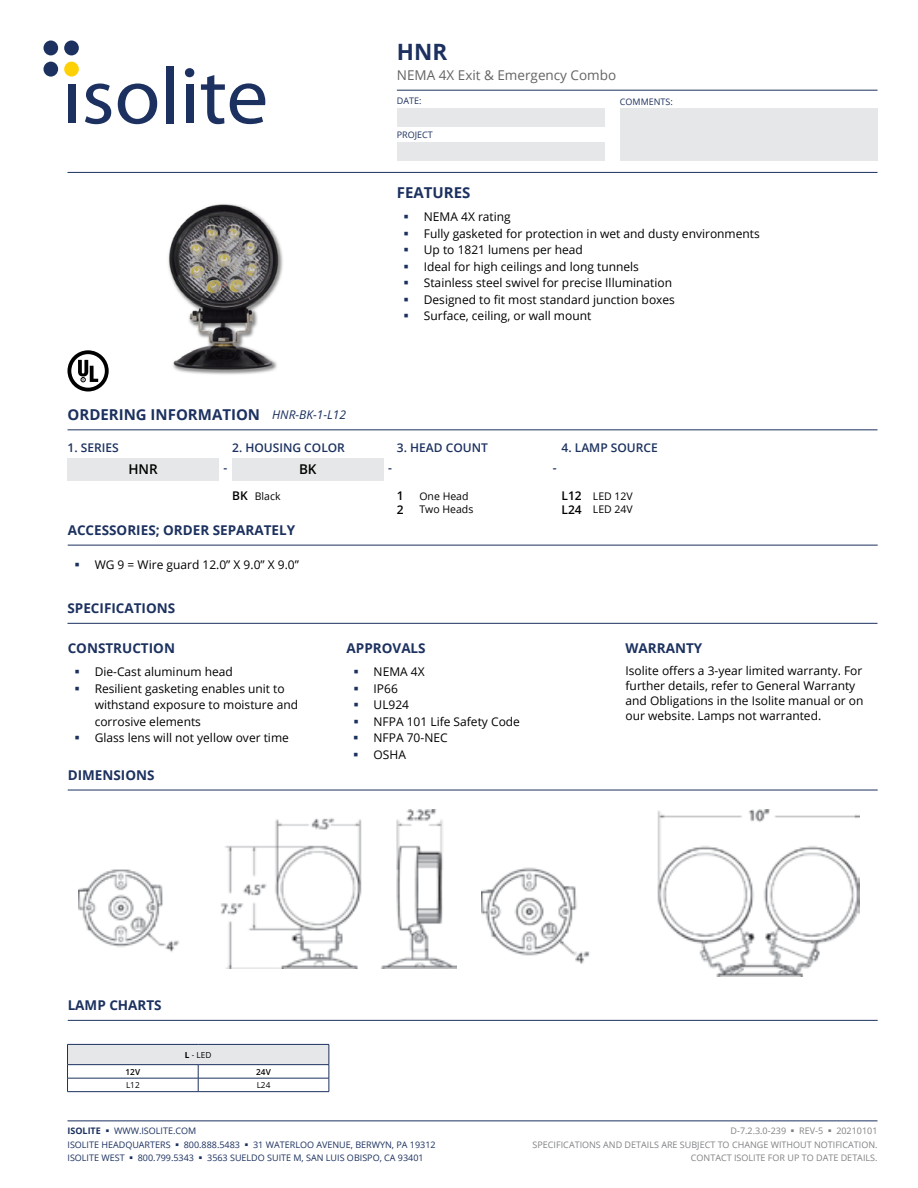
<style>
.page{position:relative;width:918px;height:1188px;background:#fff}
.page>*{position:absolute;margin:0;border:0;box-sizing:border-box;transform-origin:0 0}
.t1{font:700 22.5px "Open Sans";color:#1c315f}
.t2{font:700 15px "Open Sans";color:#1c315f}
.t3{font:700 13.5px "Open Sans";color:#1c315f}
.t4{font:13.5px "Open Sans";color:#636466}
.t5{font:600 13.5px "Open Sans";color:#000}
.t6{font:12px/16.5px "Open Sans";color:#000}
.t7{font:600 12px "Open Sans";color:#1c315f}
.t8{font:600 12px "Open Sans";color:#000}
.t9{font:10.5px/13.6px "Open Sans";color:#000}
.t10{font:9px/13.5px "Open Sans";color:#1c315f}
.t11{font:9px/13.5px "Open Sans";color:#808285;text-align:right}
.t12{font:8.25px "Open Sans";color:#000}
.t13{font:600 8.25px "Open Sans";color:#000}
.s1{font-weight:400;font-style:italic;font-size:12px}
.s2{font-weight:600;font-size:12px}
.s3{font-weight:700}
</style>
<div class="page">
<div style="left:397px;top:108px;width:208px;height:19px;background:#e6e7e8"></div>
<div style="left:397px;top:142px;width:208px;height:19px;background:#e6e7e8"></div>
<div style="left:620px;top:108px;width:258px;height:53px;background:#e6e7e8"></div>
<hr style="left:397px;top:90px;width:481px;height:1px;background:#1c315f">
<hr style="left:68px;top:172px;width:810px;height:1px;background:#1c315f">
<div style="left:68px;top:84px;width:7px;height:39px;background:#1c315f"></div>
<svg style="left:85px;top:84px;width:26px;height:40px"></svg>
<svg style="left:118px;top:84px;width:39px;height:40px"></svg>
<div style="left:166px;top:66px;width:8px;height:57px;background:#1c315f"></div>
<div style="left:185px;top:68px;width:9px;height:9px;background:#1c315f;border-radius:50%"></div>
<div style="left:186px;top:84px;width:7px;height:39px;background:#1c315f"></div>
<svg style="left:201px;top:75px;width:64px;height:49px"></svg>
<div style="left:44px;top:40px;width:14px;height:15px;background:#1c315f;border-radius:50%"></div>
<div style="left:64px;top:40px;width:15px;height:15px;background:#1c315f;border-radius:50%"></div>
<div style="left:44px;top:62px;width:14px;height:15px;background:#1c315f;border-radius:50%"></div>
<div style="left:64px;top:62px;width:15px;height:15px;background:#fed107;border-radius:50%"></div>
<hr style="left:68px;top:1120px;width:810px;height:1px;background:#1c315f">
<hr style="left:68px;top:429px;width:810px;height:1px;background:#1c315f">
<div style="left:68px;top:458px;width:151px;height:23px;background:#e6e7e8"></div>
<div style="left:232px;top:458px;width:151px;height:23px;background:#e6e7e8"></div>
<hr style="left:68px;top:545px;width:810px;height:1px;background:#1c315f">
<svg style="left:68px;top:350px;width:41px;height:41px"></svg>
<img style="left:168px;top:204px;width:115px;height:171px">
<hr style="left:68px;top:623px;width:810px;height:1px;background:#1c315f">
<hr style="left:68px;top:790px;width:810px;height:1px;background:#1c315f">
<hr style="left:68px;top:1020px;width:810px;height:1px;background:#1c315f">
<img style="left:78px;top:810px;width:379px;height:159px">
<img style="left:482px;top:810px;width:378px;height:166px">
<div style="left:120px;top:820px;width:81px;height:33px;background:#fff"></div>
<div style="left:525px;top:810px;width:80px;height:33px;background:#fff"></div>
<div style="left:68px;top:1044px;width:261px;height:21px;background:#e6e7e8"></div>
<hr style="left:198px;top:1091px;width:131px;height:1px;background:#1c315f">
<hr style="left:198px;top:1078px;width:131px;height:1px;background:#1c315f">
<hr style="left:67px;top:1078px;width:131px;height:1px;background:#1c315f">
<svg style="left:198px;top:1065px;width:1px;height:26px"></svg>
<hr style="left:67px;top:1091px;width:131px;height:1px;background:#1c315f">
<hr style="left:67px;top:1044px;width:131px;height:1px;background:#1c315f">
<svg style="left:67px;top:1045px;width:1px;height:46px"></svg>
<hr style="left:198px;top:1044px;width:131px;height:1px;background:#1c315f">
<svg style="left:329px;top:1045px;width:1px;height:46px"></svg>
<hr style="left:67px;top:1064px;width:131px;height:1px;background:#1c315f">
<hr style="left:198px;top:1064px;width:131px;height:1px;background:#1c315f">
<h1 class="t1" style="left:397px;top:36px;width:52px">HNR</h1>
<p class="t4" style="left:397px;top:66px;width:221px">NEMA 4X Exit &amp; Emergency Combo</p>
<p class="t10" style="left:397px;top:93px;width:26px">DATE:</p>
<p class="t10" style="left:620px;top:95px;width:55px">COMMENTS:</p>
<p class="t10" style="left:397px;top:127px;width:38px">PROJECT</p>
<p class="t2" style="left:397px;top:182px;width:75px">FEATURES</p>
<p class="t6" style="left:424px;top:208px;width:338px">NEMA 4X rating<br>Fully gasketed for protection in wet and dusty environments Up to 1821 lumens per head<br>Ideal for high ceilings and long tunnels<br>Stainless steel swivel for precise Illumination<br>Designed to fit most standard junction boxes<br>Surface, ceiling, or wall mount</p>
<p class="t2" style="left:68px;top:404px;width:280px">ORDERING INFORMATION <span class="s1">HNR-BK-1-L12</span></p>
<p class="t7" style="left:68px;top:440px;width:53px">1. SERIES</p>
<p class="t7" style="left:232px;top:440px;width:114px">2. HOUSING COLOR</p>
<p class="t7" style="left:224px;top:460px;width:5px">-</p>
<p class="t7" style="left:388px;top:460px;width:5px">-</p>
<p class="t7" style="left:553px;top:460px;width:5px">-</p>
<p class="t7" style="left:397px;top:440px;width:92px">3. HEAD COUNT</p>
<p class="t7" style="left:562px;top:440px;width:98px">4. LAMP SOURCE</p>
<p class="t8" style="left:397px;top:488px;width:8px">1</p>
<p class="t9" style="left:419px;top:489px;width:51px">One Head</p>
<p class="t8" style="left:397px;top:501px;width:8px">2</p>
<p class="t9" style="left:419px;top:503px;width:55px">Two Heads</p>
<p class="t5" style="left:128px;top:460px;width:31px">HNR</p>
<p class="t5" style="left:299px;top:460px;width:19px">BK</p>
<p class="t9" style="left:562px;top:489px;width:73px"><span class="s2">L12</span> LED 12V<br><span class="s2">L24</span> LED 24V</p>
<p class="t9" style="left:232px;top:489px;width:50px"><span class="s2">BK</span> Black</p>
<p class="t3" style="left:68px;top:520px;width:229px">ACCESSORIES; ORDER SEPARATELY</p>
<p class="t6" style="left:95px;top:556px;width:206px">WG 9 = Wire guard 12.0” X 9.0” X 9.0”</p>
<p class="t3" style="left:68px;top:599px;width:109px">SPECIFICATIONS</p>
<p class="t3" style="left:68px;top:638px;width:109px">CONSTRUCTION</p>
<p class="t6" style="left:95px;top:663px;width:205px">Die-Cast aluminum head<br>Resilient gasketing enables unit to withstand exposure to moisture and corrosive elements<br>Glass lens will not yellow over time</p>
<p class="t3" style="left:68px;top:765px;width:88px">DIMENSIONS</p>
<p class="t3" style="left:347px;top:638px;width:81px">APPROVALS</p>
<p class="t6" style="left:374px;top:663px;width:148px">NEMA 4X<br>IP66<br>UL924<br>NFPA 101 Life Safety Code<br>NFPA 70-NEC<br>OSHA</p>
<p class="t3" style="left:68px;top:996px;width:96px">LAMP CHARTS</p>
<p class="t12" style="left:185px;top:1049px;width:28px"><span class="s3">L</span> - LED</p>
<p class="t13" style="left:126px;top:1066px;width:16px">12V</p>
<p class="t13" style="left:256px;top:1066px;width:16px">24V</p>
<p class="t12" style="left:126px;top:1079px;width:15px">L12</p>
<p class="t12" style="left:257px;top:1079px;width:15px">L24</p>
<p class="t3" style="left:626px;top:638px;width:78px">WARRANTY</p>
<p class="t6" style="left:626px;top:662px;width:240px;line-height:15px">Isolite offers a 3-year limited warranty. For further details, refer to General Warranty and Obligations in the Isolite manual or on our website. Lamps not warranted.</p>
<p class="t10" style="left:68px;top:1124px;width:370px"><span class="s3">ISOLITE</span> ▪ WWW.ISOLITE.COM<br>ISOLITE HEADQUARTERS ▪ 800.888.5483 ▪ 31 WATERLOO AVENUE, BERWYN, PA 19312<br>ISOLITE WEST ▪ 800.799.5343 ▪ 3563 SUELDO SUITE M, SAN LUIS OBISPO, CA 93401</p>
<p class="t11" style="left:533px;top:1124px;width:346px">D-7.2.3.0-239 ▪ REV-5 ▪ 20210101<br>SPECIFICATIONS AND DETAILS ARE SUBJECT TO CHANGE WITHOUT NOTIFICATION.<br>CONTACT ISOLITE FOR UP TO DATE DETAILS.</p>
</div>
